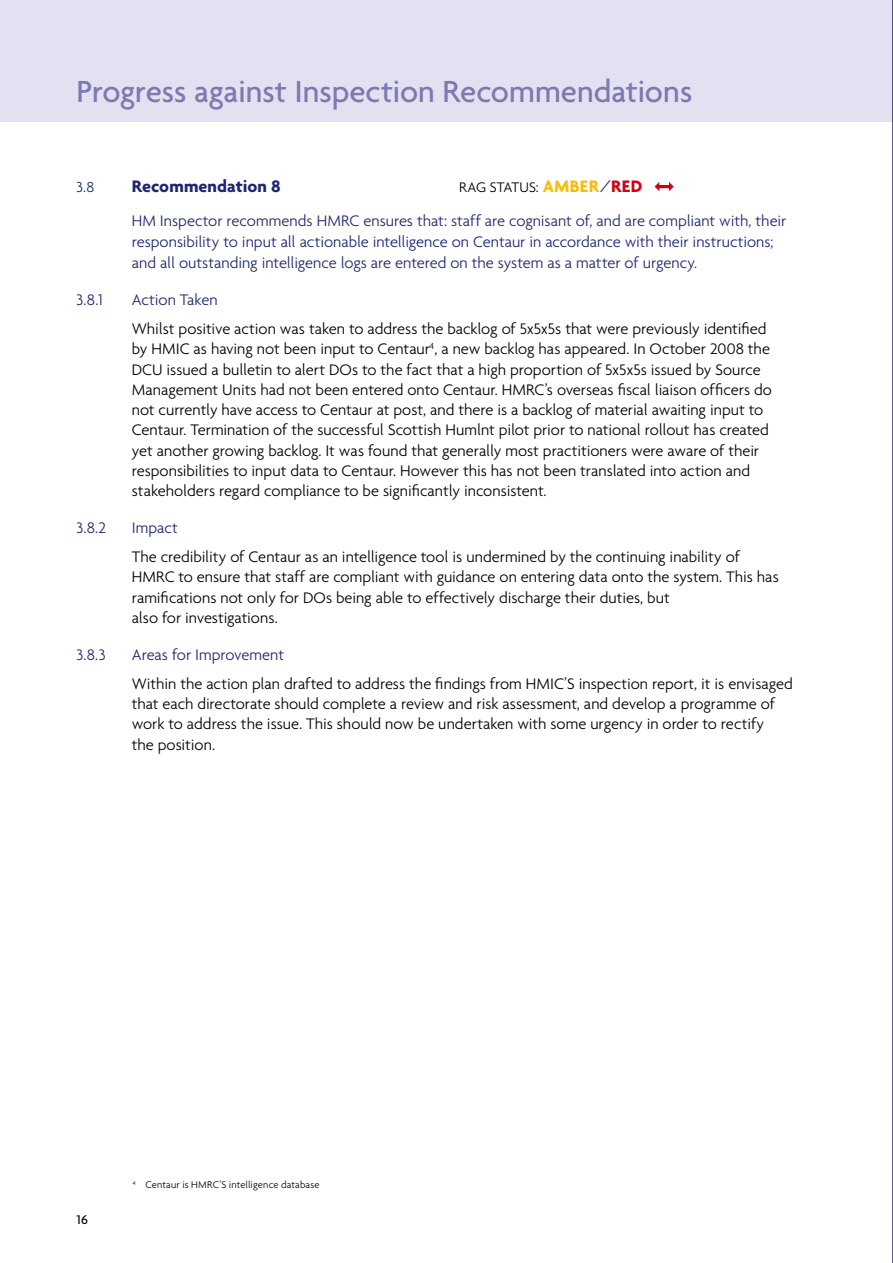
<style>
.page{position:relative;width:893px;height:1263px;background:#fff}
.page>*{position:absolute;margin:0;border:0;box-sizing:border-box;transform-origin:0 0}
.t1{font:500 33px "Agenda";letter-spacing:-.005em;color:#7d79b2}
.t2{font:700 18px "Agenda";letter-spacing:.005em;color:#1d2671}
.t3{font:300 16.5px/20.2px "Agenda";letter-spacing:-.005em;color:#000}
.t4{font:300 16.5px/21px "Agenda";letter-spacing:-.005em;color:#1d2671}
.t5{font:300 15.75px "Agenda";color:#1d2671}
.t6{font:300 15px "Agenda";letter-spacing:.005em;color:#000}
.t7{font:500 13.5px "Agenda";color:#000}
.t8{font:300 10.5px "Agenda";letter-spacing:.01em;color:#000}
.s1{font-weight:700;font-size:18px;color:#fbbd00}
.s2{font-size:18px;color:#1d2671}
.s3{font-weight:700;font-size:18px;color:#d4000f}
</style>
<div class="page">
<div style="left:0;top:0;width:893px;height:122px;background:#e3e1f1"></div>
<hr style="left:892px;top:0;width:1px;height:1263px;background:#1c1455">
<hr style="left:892px;top:0;width:1px;height:122px;background:#e3e1f1">
<svg style="left:655px;top:182px;width:19px;height:9px"></svg>
<h1 class="t1" style="left:77px;top:71px;width:617px">Progress against Inspection Recommendations</h1>
<p class="t5" style="left:77px;top:178px;width:19px">3.8</p>
<p class="t2" style="left:132px;top:176px;width:150px">Recommendation 8</p>
<p class="t6" style="left:459px;top:179px;width:185px">RAG STATUS: <span class="s1">AMBER</span><span class="s2">/</span><span class="s3">RED</span></p>
<p class="t4" style="left:132px;top:210px;width:656px">HM Inspector recommends HMRC ensures that: staff are cognisant of, and are compliant with, their responsibility to input all actionable intelligence on Centaur in accordance with their instructions; and all outstanding intelligence logs are entered on the system as a matter of urgency.</p>
<p class="t4" style="left:77px;top:289px;width:28px">3.8.1</p>
<p class="t4" style="left:132px;top:289px;width:87px">Action Taken</p>
<p class="t3" style="left:132px;top:318px;width:642px">Whilst positive action was taken to address the backlog of 5x5x5s that were previously identified by HMIC as having not been input to Centaur<sup>4</sup>, a new backlog has appeared. In October 2008 the DCU issued a bulletin to alert DOs to the fact that a high proportion of 5x5x5s issued by Source Management Units had not been entered onto Centaur. HMRC’s overseas fiscal liaison officers do not currently have access to Centaur at post, and there is a backlog of material awaiting input to Centaur. Termination of the successful Scottish Humlnt pilot prior to national rollout has created yet another growing backlog. It was found that generally most practitioners were aware of their responsibilities to input data to Centaur. However this has not been translated into action and stakeholders regard compliance to be significantly inconsistent.</p>
<p class="t4" style="left:77px;top:517px;width:31px">3.8.2</p>
<p class="t4" style="left:132px;top:517px;width:48px">Impact</p>
<p class="t3" style="left:132px;top:546px;width:649px">The credibility of Centaur as an intelligence tool is undermined by the continuing inability of HMRC to ensure that staff are compliant with guidance on entering data onto the system. This has ramifications not only for DOs being able to effectively discharge their duties, but<br>also for investigations.</p>
<p class="t4" style="left:77px;top:644px;width:31px">3.8.3</p>
<p class="t4" style="left:132px;top:644px;width:154px">Areas for Improvement</p>
<p class="t3" style="left:132px;top:673px;width:663px">Within the action plan drafted to address the findings from HMIC’S inspection report, it is envisaged that each directorate should complete a review and risk assessment, and develop a programme of work to address the issue. This should now be undertaken with some urgency in order to rectify<br>the position.</p>
<p class="t7" style="left:77px;top:1211px;width:13px">16</p>
<p class="t8" style="left:133px;top:1178px;width:188px"><sup>4</sup> Centaur is HMRC’S intelligence database</p>
</div>
